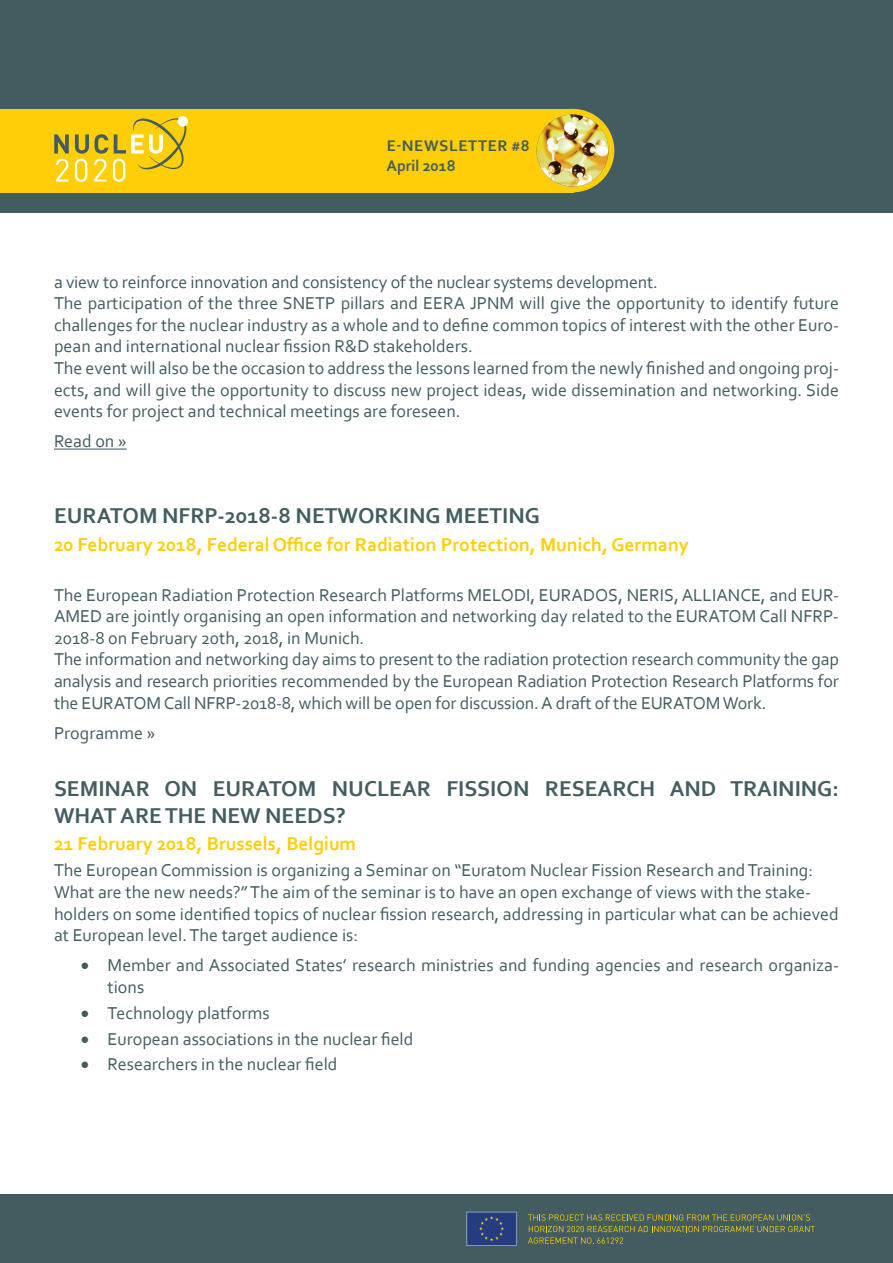
<style>
.page{position:relative;width:893px;height:1263px;background:#fff}
.page>*{position:absolute;margin:0;border:0;box-sizing:border-box;transform-origin:0 0}
.t1{font:700 22.5px/27px "Corbel";color:#435d60}
.t2{font:700 19.5px "Corbel";color:#fece08}
.Normal__Web{font:18px/21.6px "Corbel";color:#425c60;text-align:justify}
.Heading_2{font:18px/21.6px "Corbel";color:#425c60;text-align:justify}
.t3{font:700 16.05px "Corbel";letter-spacing:.04em;color:#425c60}
.t4{font:700 16.05px "Corbel";color:#425c60}
.s1{font-size:13.5px}
</style>
<div class="page">
<hr style="left:54px;top:448px;width:73px;height:2px;background:#435d60">
<div style="left:0;top:1195px;width:893px;height:68px;background:#425c60"></div>
<svg style="left:528px;top:1214px;width:282px;height:6px"></svg>
<svg style="left:528px;top:1226px;width:287px;height:18px"></svg>
<svg style="left:467px;top:1212px;width:50px;height:34px;background:#314682"></svg>
<div style="left:0;top:0;width:893px;height:213px;background:#425c60"></div>
<div style="left:0;top:109px;width:573px;height:83px;background:#fece08"></div>
<div style="left:531px;top:109px;width:83px;height:83px;background:#fece08;border-radius:50%"></div>
<img style="left:537px;top:115px;width:72px;height:72px;border-radius:36px">
<div style="left:178px;top:116px;width:10px;height:11px;background:#fff;border-radius:50%"></div>
<svg style="left:54px;top:134px;width:15px;height:19px"></svg>
<svg style="left:56px;top:159px;width:12px;height:23px"></svg>
<svg style="left:75px;top:118px;width:111px;height:64px"></svg>
<p class="t3" style="left:387px;top:136px;width:144px">E-NEWSLETTER <span class="s1">#</span>8</p>
<p class="t4" style="left:386px;top:156px;width:71px">April 2018</p>
<p class="Normal__Web" style="left:54px;top:270px;width:605px">a view to reinforce innovation and consistency of the nuclear systems development.</p>
<p class="Normal__Web" style="left:54px;top:292px;width:786px">The participation of the three SNETP pillars and EERA JPNM will give the opportunity to identify future challenges for the nuclear industry as a whole and to define common topics of interest with the other Euro&shy;pean and international nuclear fission R&amp;D stakeholders.</p>
<p class="Normal__Web" style="left:54px;top:357px;width:786px">The event will also be the occasion to address the lessons learned from the newly finished and ongoing proj&shy;ects, and will give the opportunity to discuss new project ideas, wide dissemination and networking. Side events for project and technical meetings are foreseen.</p>
<p class="Normal__Web" style="left:54px;top:430px;width:74px">Read on »</p>
<p class="t1" style="left:54px;top:501px;width:487px">EURATOM NFRP-2018-8 NETWORKING MEETING</p>
<p class="t2" style="left:54px;top:532px;width:636px">20 February 2018, Federal Office for Radiation Protection, Munich, Germany</p>
<p class="Heading_2" style="left:54px;top:583px;width:786px">The European Radiation Protection Research Platforms MELODI, EURADOS, NERIS, ALLIANCE, and EUR-AMED are jointly organising an open information and networking day related to the EURATOM Call NFRP-2018-8 on February 20th, 2018, in Munich.</p>
<p class="Normal__Web" style="left:54px;top:648px;width:786px">The information and networking day aims to present to the radiation protection research community the gap analysis and research priorities recommended by the European Radiation Protection Research Platforms for the EURATOM Call NFRP-2018-8, which will be open for discussion. A draft of the EURATOM Work.</p>
<p class="Normal__Web" style="left:54px;top:721px;width:103px">Programme »</p>
<p class="t1" style="left:54px;top:774px;width:786px">SEMINAR ON EURATOM NUCLEAR FISSION RESEARCH AND TRAINING:<br>WHAT ARE THE NEW NEEDS?</p>
<p class="t2" style="left:54px;top:832px;width:304px">21 February 2018, Brussels, Belgium</p>
<p class="Normal__Web" style="left:54px;top:859px;width:786px;text-align:left">The European Commission is organizing a Seminar on “Euratom Nuclear Fission Research and Training:<br>What are the new needs?” The aim of the seminar is to have an open exchange of views with the stake&shy;holders on some identified topics of nuclear fission research, addressing in particular what can be achieved at European level. The target audience is:</p>
<p class="Normal__Web" style="left:108px;top:954px;width:733px;text-indent:-27px">• Member and Associated States’ research ministries and funding agencies and research organiza&shy;tions</p>
<p class="Normal__Web" style="left:81px;top:1001px;width:191px">• Technology platforms</p>
<p class="Normal__Web" style="left:81px;top:1027px;width:334px">• European associations in the nuclear field</p>
<p class="Normal__Web" style="left:81px;top:1053px;width:258px">• Researchers in the nuclear field</p>
</div>
